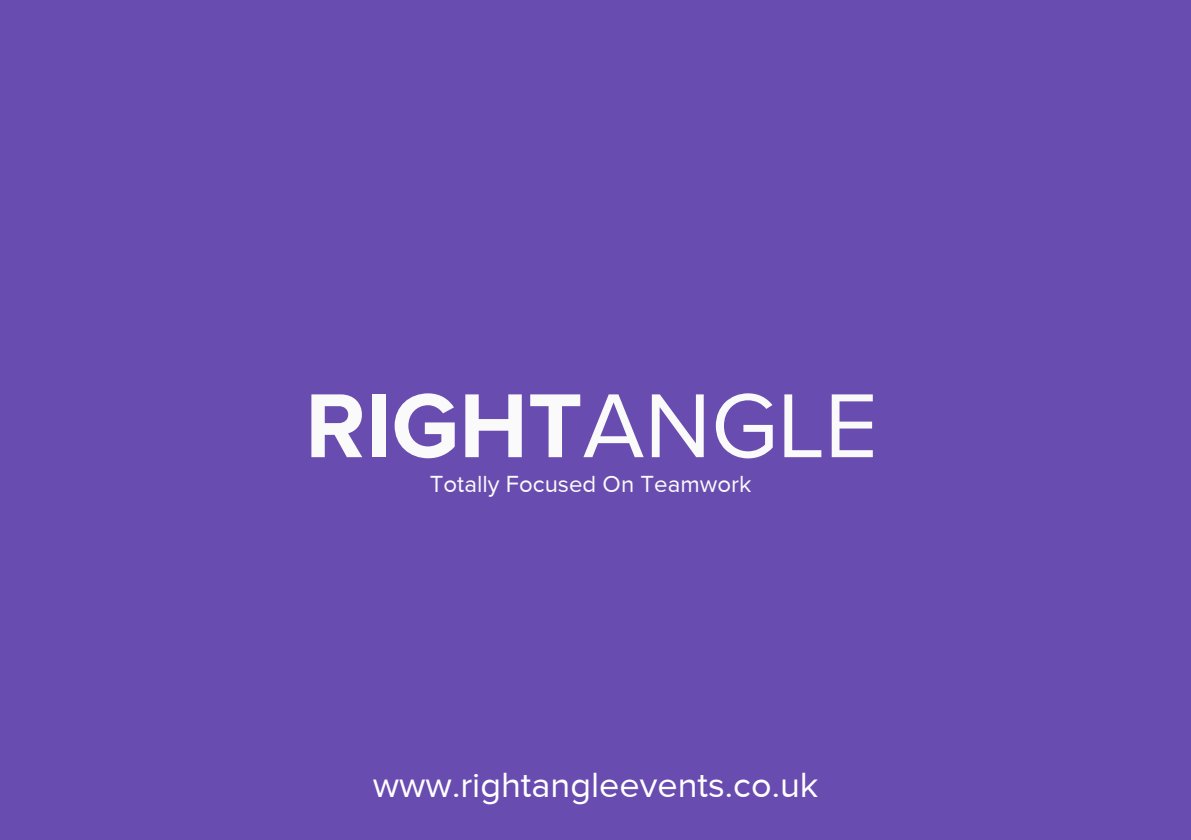
<style>
.page{position:relative;width:1191px;height:840px;background:#fff}
.page>*{position:absolute;margin:0;border:0;box-sizing:border-box;transform-origin:0 0}
.t1{font:700 94px "Proxima Nova";color:#fafafa}
.t2{font:36px "Proxima Nova";color:#fff}
.t3{font:24px "Proxima Nova";color:#fafafa}
.s1{font-weight:400}
</style>
<div class="page">
<div style="left:0;top:0;width:1191px;height:839px;background:#694cb0"></div>
<h1 class="t1" style="left:305px;top:382px;width:574px">RIGHT<span class="s1">ANGLE</span></h1>
<p class="t3" style="left:430px;top:470px;width:323px">Totally Focused On Teamwork</p>
<p class="t2" style="left:373px;top:764px;width:447px">www.rightangleevents.co.uk</p>
</div>
